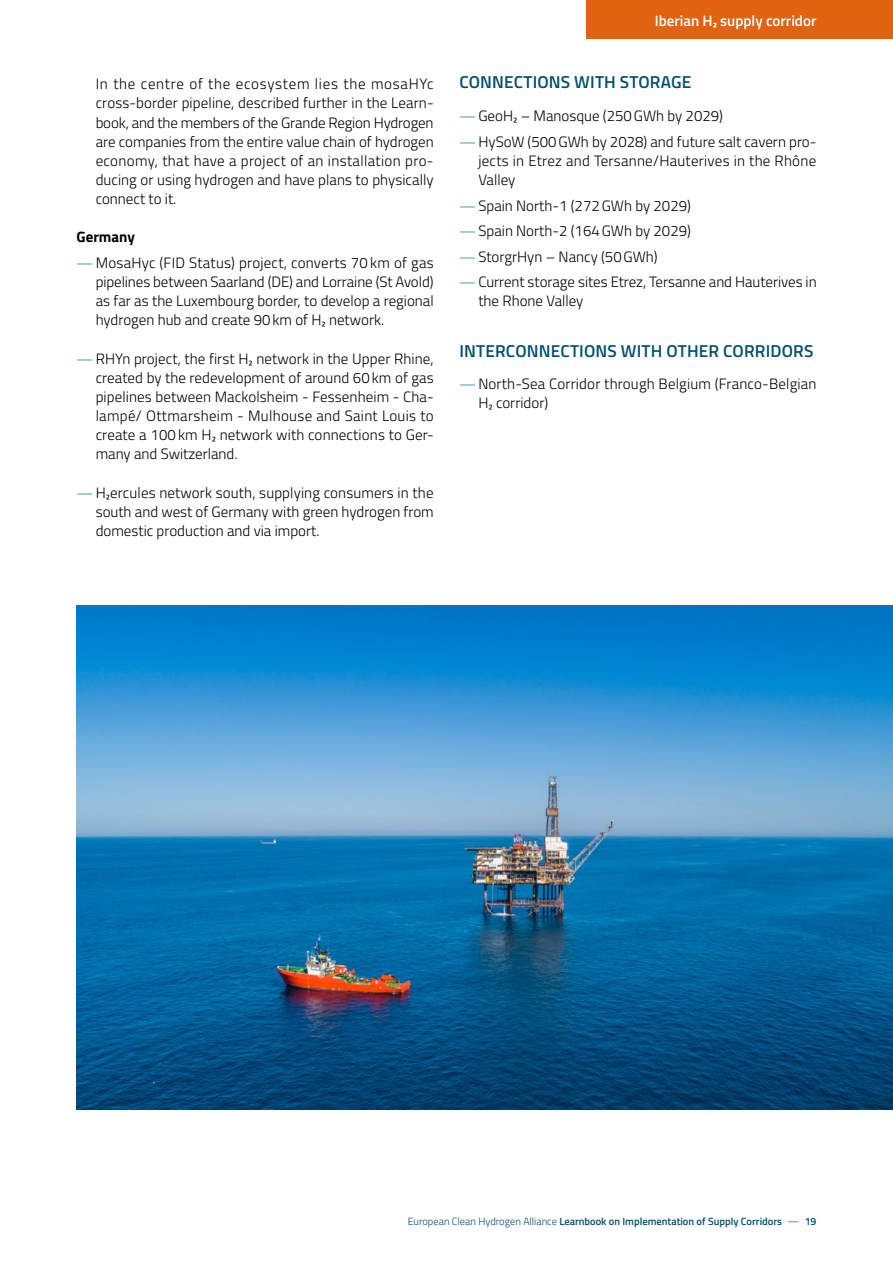
<style>
.page{position:relative;width:893px;height:1263px;background:#fff}
.page>*{position:absolute;margin:0;border:0;box-sizing:border-box;transform-origin:0 0}
.t1{font:600 17.25px "Titillium";letter-spacing:.01em;color:#03506b}
.t2{font:300 15px/19.2px "Titillium";color:#000}
.t3{font:600 15px "Titillium";color:#fff}
.t4{font:600 10.5px "Titillium";color:#03506b}
.s1{font-weight:700}
.s2{color:#348aa6}
.s3{font-weight:300}
</style>
<div class="page">
<div style="left:587px;top:0;width:306px;height:38px;background:#e1620f"></div>
<img style="left:77px;top:606px;width:816px;height:504px">
<p class="t2" style="left:96px;top:74px;width:340px;text-align:justify">In the centre of the ecosystem lies the mosaHYc cross-border pipeline, described further in the Learn&shy;book, and the members of the Grande Region Hydrogen are companies from the entire value chain of hydrogen economy, that have a project of an installation pro&shy;ducing or using hydrogen and have plans to physically connect to it.</p>
<p class="t2" style="left:77px;top:224px;width:359px;line-height:25.5px"><span class="s1">Germany<br></span><span class="s2">—</span>MosaHyc (FID Status) project, converts 70 km of gas</p>
<p class="t2" style="left:96px;top:271px;width:340px;text-align:justify">pipelines between Saarland (DE) and Lorraine (St Avold) as far as the Luxembourg border, to develop a regional hydrogen hub and create 90km of H₂ network.</p>
<p class="t2" style="left:96px;top:348px;width:340px;text-align:justify;text-indent:-19px"><span class="s2">—</span>RHYn project, the first H₂ network in the Upper Rhine, created by the redevelopment of around 60 km of gas pipelines between Mackolsheim - Fessenheim - Cha&shy;lampé/ Ottmarsheim - Mulhouse and Saint Louis to create a 100km H₂ network with connections to Ger&shy;many and Switzerland.</p>
<p class="t2" style="left:96px;top:482px;width:340px;text-align:justify;text-indent:-19px"><span class="s2">—</span>H₂ercules network south, supplying consumers in the south and west of Germany with green hydrogen from domestic production and via import.</p>
<p class="t3" style="left:655px;top:9px;width:163px">Iberian H₂ supply corridor</p>
<p class="t1" style="left:459px;top:69px;width:233px">CONNECTIONS WITH STORAGE</p>
<p class="t2" style="left:459px;top:102px;width:359px;line-height:25.5px"><span class="s2">—</span>GeoH₂ – Manosque (250GWh by 2029)<br><span class="s2">—</span>HySoW (500GWh by 2028) and future salt cavern pro-</p>
<p class="t2" style="left:478px;top:150px;width:339px">jects in Etrez and Tersanne/Hauterives in the Rhône<br>Valley</p>
<p class="t2" style="left:459px;top:192px;width:359px;line-height:25.5px"><span class="s2">—</span>Spain North-1 (272GWh by 2029)<br><span class="s2">—</span>Spain North-2 (164GWh by 2029)<br><span class="s2">—</span>StorgrHyn – Nancy (50GWh)<br><span class="s2">—</span>Current storage sites Etrez, Tersanne and Hauterives in</p>
<p class="t2" style="left:478px;top:291px;width:106px">the Rhone Valley</p>
<p class="t1" style="left:459px;top:338px;width:356px">INTERCONNECTIONS WITH OTHER CORRIDORS</p>
<p class="t2" style="left:478px;top:373px;width:340px;text-indent:-19px"><span class="s2">—</span>North-Sea Corridor through Belgium (Franco-Belgian<br>H₂ corridor)</p>
<p class="t4" style="left:408px;top:1213px;width:410px"><span class="s3">European Clean Hydrogen Alliance</span> Learnbook on Implementation of Supply Corridors <span class="s3">—</span> 19</p>
</div>
